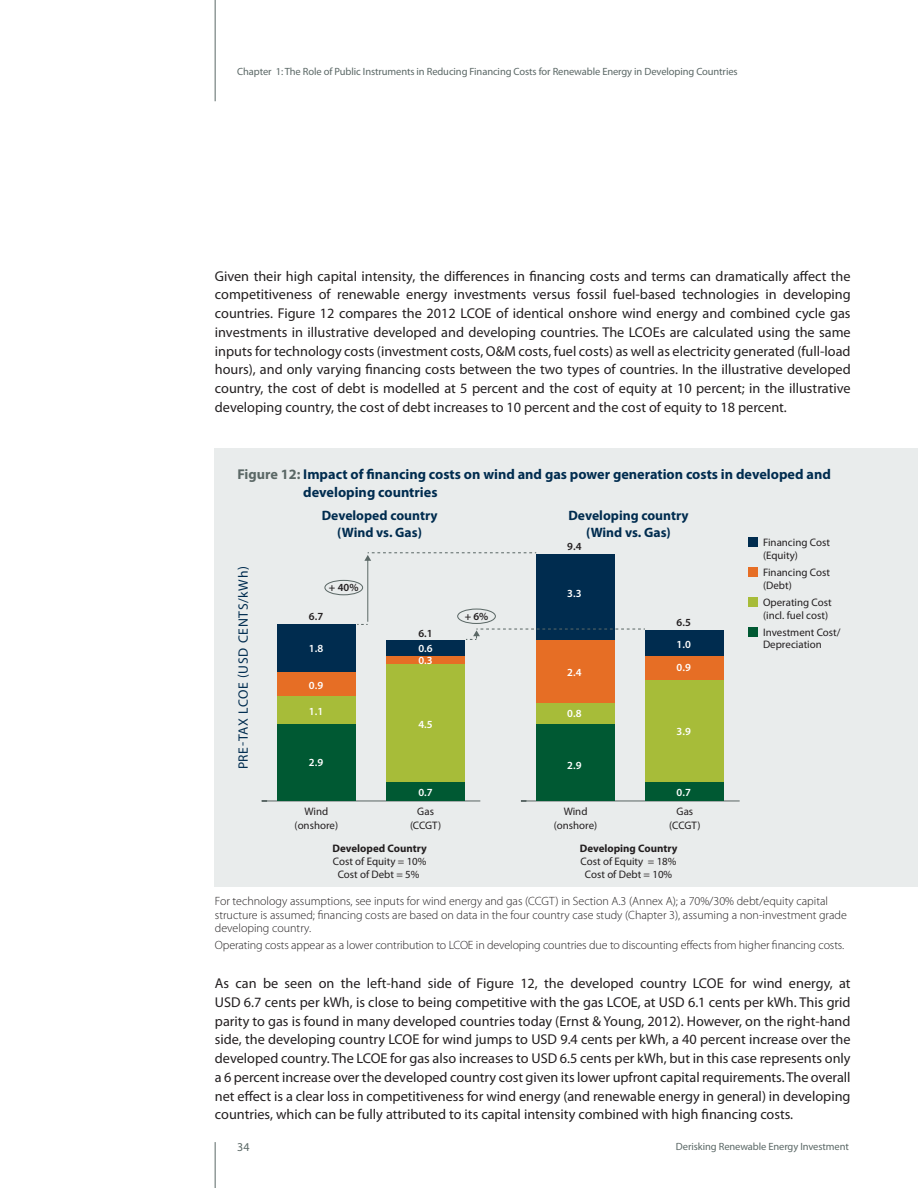
<style>
.page{position:relative;width:918px;height:1188px;background:#fff}
.page>*{position:absolute;margin:0;border:0;box-sizing:border-box;transform-origin:0 0}
.t1{font:14.25px/18.8px "Myriad Pro";color:#231f20;text-align:justify}
.t2{font:700 14.25px/18px "Myriad Pro";color:#002c4f}
.t3{font:700 13.65px/16.4px "Myriad Pro";color:#002c4f;text-align:center}
.t4{font:13.65px "Myriad Pro";letter-spacing:.05em;color:#002c4f}
.t5{font:300 12px/13.5px "Myriad Pro";color:#231f20}
.t6{font:12px "Myriad Pro";color:#5b6866}
.t7{font:10.95px/13px "Myriad Pro";color:#231f20;text-align:center}
.t8{font:600 10.95px "Myriad Pro";color:#fff}
.t9{font:700 10.95px "Myriad Pro";color:#231f20}
.t10{font:600 10.95px "Myriad Pro";color:#231f20}
.t11{font:10.5px "Myriad Pro";letter-spacing:-.01em;color:#5b6866}
.s1{color:#5b6866}
</style>
<div class="page">
<hr style="left:215px;top:0;width:1px;height:101px;background:#5b6866">
<hr style="left:215px;top:1142px;width:1px;height:46px;background:#5b6866">
<div style="left:215px;top:448px;width:703px;height:439px;background:#e9ecec"></div>
<hr style="left:262px;top:800px;width:218px;height:1px;background:#5b6866">
<div style="left:277px;top:625px;width:79px;height:47px;background:#002c4f"></div>
<div style="left:386px;top:640px;width:79px;height:16px;background:#002c4f"></div>
<div style="left:277px;top:672px;width:79px;height:24px;background:#e66e25"></div>
<div style="left:386px;top:656px;width:79px;height:8px;background:#e66e25"></div>
<div style="left:277px;top:696px;width:79px;height:29px;background:#a7bc39"></div>
<div style="left:386px;top:664px;width:79px;height:119px;background:#a7bc39"></div>
<div style="left:277px;top:725px;width:79px;height:76px;background:#005933"></div>
<div style="left:386px;top:783px;width:79px;height:18px;background:#005933"></div>
<hr style="left:521px;top:800px;width:219px;height:1px;background:#5b6866">
<div style="left:536px;top:554px;width:79px;height:86px;background:#002c4f"></div>
<div style="left:646px;top:630px;width:78px;height:26px;background:#002c4f"></div>
<div style="left:536px;top:640px;width:79px;height:64px;background:#e66e25"></div>
<div style="left:646px;top:656px;width:78px;height:24px;background:#e66e25"></div>
<div style="left:536px;top:704px;width:79px;height:21px;background:#a7bc39"></div>
<div style="left:646px;top:680px;width:78px;height:103px;background:#a7bc39"></div>
<div style="left:536px;top:725px;width:79px;height:76px;background:#005933"></div>
<div style="left:646px;top:783px;width:78px;height:18px;background:#005933"></div>
<div style="left:749px;top:537px;width:9px;height:10px;background:#002c4f"></div>
<div style="left:749px;top:568px;width:9px;height:9px;background:#e66e25"></div>
<div style="left:749px;top:597px;width:9px;height:10px;background:#a7bc39"></div>
<div style="left:749px;top:627px;width:9px;height:10px;background:#005933"></div>
<hr style="left:367px;top:560px;width:1px;height:62px;background:#5b6866">
<svg style="left:364px;top:552px;width:172px;height:9px"></svg>
<svg style="left:466px;top:629px;width:179px;height:11px"></svg>
<div style="left:324px;top:580px;width:39px;height:15px;border:1px solid #5b6866;border-radius:50%"></div>
<div style="left:457px;top:609px;width:39px;height:15px;border:1px solid #5b6866;border-radius:50%"></div>
<p class="t11" style="left:237px;top:65px;width:502px">Chapter 1: The Role of Public Instruments in Reducing Financing Costs for Renewable Energy in Developing Countries</p>
<p class="t1" style="left:215px;top:266px;width:637px">Given their high capital intensity, the differences in financing costs and terms can dramatically affect the competitiveness of renewable energy investments versus fossil fuel-based technologies in developing countries. Figure 12 compares the 2012 LCOE of identical onshore wind energy and combined cycle gas investments in illustrative developed and developing countries. The LCOEs are calculated using the same inputs for technology costs (investment costs, O&amp;M costs, fuel costs) as well as electricity generated (full-load hours), and only varying financing costs between the two types of countries. In the illustrative developed country, the cost of debt is modelled at 5 percent and the cost of equity at 10 percent; in the illustrative developing country, the cost of debt increases to 10 percent and the cost of equity to 18 percent.</p>
<p class="t2" style="left:303px;top:465px;width:529px;text-indent:-66px"><span class="s1">Figure 12:</span> Impact of financing costs on wind and gas power generation costs in developed and developing countries</p>
<p class="t4" style="left:235px;top:769px;width:205px;rotate:-90deg">PRE-TAX LCOE (USD CENTS/kWh)</p>
<p class="t3" style="left:322px;top:507px;width:117px">Developed country (Wind vs. Gas)</p>
<p class="t10" style="left:329px;top:580px;width:31px">+ 40%</p>
<p class="t10" style="left:309px;top:610px;width:16px">6.7</p>
<p class="t8" style="left:309px;top:642px;width:16px">1.8</p>
<p class="t8" style="left:309px;top:678px;width:16px">0.9</p>
<p class="t8" style="left:309px;top:704px;width:16px">1.1</p>
<p class="t8" style="left:309px;top:756px;width:16px">2.9</p>
<p class="t10" style="left:418px;top:626px;width:16px">6.1</p>
<p class="t8" style="left:418px;top:642px;width:16px">0.6</p>
<p class="t8" style="left:418px;top:653px;width:16px">0.3</p>
<p class="t8" style="left:418px;top:718px;width:16px">4.5</p>
<p class="t8" style="left:418px;top:786px;width:16px">0.7</p>
<p class="t10" style="left:465px;top:609px;width:25px">+ 6%</p>
<p class="t3" style="left:569px;top:507px;width:122px">Developing country (Wind vs. Gas)</p>
<p class="t10" style="left:567px;top:539px;width:16px">9.4</p>
<p class="t8" style="left:567px;top:586px;width:16px">3.3</p>
<p class="t8" style="left:567px;top:666px;width:16px">2.4</p>
<p class="t8" style="left:567px;top:707px;width:16px">0.8</p>
<p class="t8" style="left:567px;top:758px;width:16px">2.9</p>
<p class="t10" style="left:677px;top:615px;width:16px">6.5</p>
<p class="t8" style="left:677px;top:638px;width:16px">1.0</p>
<p class="t8" style="left:677px;top:660px;width:16px">0.9</p>
<p class="t8" style="left:677px;top:725px;width:16px">3.9</p>
<p class="t8" style="left:677px;top:786px;width:16px">0.7</p>
<p class="t7" style="left:295px;top:805px;width:45px">Wind (onshore)</p>
<p class="t7" style="left:669px;top:805px;width:33px">Gas (CCGT)</p>
<p class="t7" style="left:554px;top:805px;width:45px">Wind (onshore)</p>
<p class="t7" style="left:410px;top:805px;width:33px">Gas (CCGT)</p>
<p class="t9" style="left:333px;top:841px;width:96px">Developed Country</p>
<p class="t7" style="left:333px;top:854px;width:95px">Cost of Equity = 10%<br>Cost of Debt = 5%</p>
<p class="t9" style="left:580px;top:841px;width:99px">Developing Country</p>
<p class="t7" style="left:581px;top:854px;width:97px">Cost of Equity = 18%<br>Cost of Debt = 10%</p>
<p class="t7" style="left:763px;top:536px;width:68px;line-height:12.3px;text-align:left">Financing Cost (Equity)</p>
<p class="t7" style="left:763px;top:566px;width:68px;line-height:12.3px;text-align:left">Financing Cost (Debt)</p>
<p class="t7" style="left:763px;top:596px;width:70px;line-height:12.3px;text-align:left">Operating Cost (incl. fuel cost)</p>
<p class="t7" style="left:763px;top:626px;width:79px;line-height:12.3px;text-align:left">Investment Cost/<br>Depreciation</p>
<p class="t5" style="left:215px;top:895px;width:634px">For technology assumptions, see inputs for wind energy and gas (CCGT) in Section A.3 (Annex A); a 70%/30% debt/equity capital structure is assumed; financing costs are based on data in the four country case study (Chapter 3), assuming a non-investment grade developing country.</p>
<p class="t5" style="left:215px;top:938px;width:631px">Operating costs appear as a lower contribution to LCOE in developing countries due to discounting effects from higher financing costs.</p>
<p class="t1" style="left:215px;top:974px;width:637px">As can be seen on the left-hand side of Figure 12, the developed country LCOE for wind energy, at USD 6.7 cents per kWh, is close to being competitive with the gas LCOE, at USD 6.1 cents per kWh. This grid parity to gas is found in many developed countries today (Ernst &amp; Young, 2012). However, on the right-hand side, the developing country LCOE for wind jumps to USD 9.4 cents per kWh, a 40 percent increase over the developed country. The LCOE for gas also increases to USD 6.5 cents per kWh, but in this case represents only a 6 percent increase over the developed country cost given its lower upfront capital requirements. The overall net effect is a clear loss in competitiveness for wind energy (and renewable energy in general) in developing countries, which can be fully attributed to its capital intensity combined with high financing costs.</p>
<p class="t6" style="left:237px;top:1140px;width:14px">34</p>
<p class="t11" style="left:676px;top:1140px;width:174px">Derisking Renewable Energy Investment</p>
</div>
